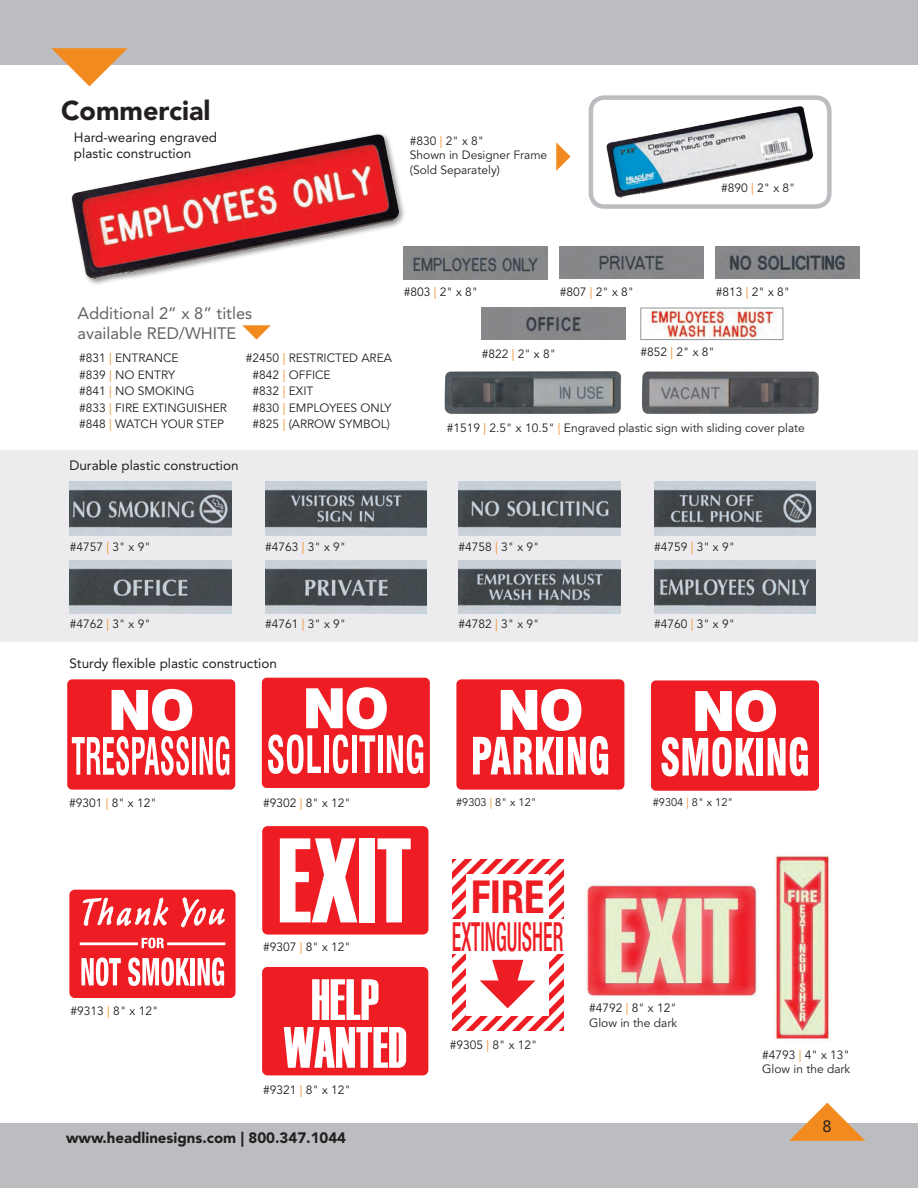
<style>
.page{position:relative;width:918px;height:1188px;background:#fff}
.page>*{position:absolute;margin:0;border:0;box-sizing:border-box;transform-origin:0 0}
.t1{font:700 condensed 45.6px "Helvetica Neue LT Std";color:#ee1d23;scale:.91 1}
.t2{font:500 condensed 40.2px "Helvetica Neue LT Std";color:#ee1d23;scale:.49 1}
.t3{font:900 27px "Avenir LT Std";color:#231f20}
.t4{font:16.5px "Avenir LT Std";color:#636366}
.t5{font:16.5px "Avenir LT Std";color:#231f20}
.t6{font:900 15px "Avenir LT Std";color:#231f20}
.t7{font:13.5px/16.5px "Avenir LT Std";color:#231f20}
.t8{font:12px/14.4px "Avenir LT Std";color:#231f20}
.t9{font:10.95px "Avenir LT Std";color:#231f20}
.s1{color:#f28a20}
</style>
<div class="page">
<div style="left:0;top:0;width:918px;height:64px;background:#bcbdc0"></div>
<div style="left:0;top:1124px;width:918px;height:64px;background:#bcbdc0"></div>
<div style="left:0;top:450px;width:918px;height:192px;background:#ececee"></div>
<svg style="left:789px;top:1103px;width:76px;height:38px"></svg>
<svg style="left:51px;top:48px;width:77px;height:38px"></svg>
<img style="left:71px;top:134px;width:333px;height:151px">
<img style="left:650px;top:310px;width:126px;height:28px">
<div style="left:640px;top:308px;width:143px;height:32px;border:1px solid #939598"></div>
<img style="left:482px;top:308px;width:143px;height:32px">
<img style="left:560px;top:246px;width:144px;height:33px">
<img style="left:716px;top:246px;width:143px;height:33px">
<div style="left:589px;top:95px;width:243px;height:114px;border:4px solid #bcbdc0;border-radius:14px"></div>
<img style="left:606px;top:106px;width:208px;height:92px">
<img style="left:404px;top:246px;width:144px;height:34px">
<img style="left:444px;top:371px;width:178px;height:43px">
<img style="left:642px;top:371px;width:177px;height:43px">
<svg style="left:242px;top:325px;width:29px;height:15px"></svg>
<svg style="left:556px;top:142px;width:15px;height:29px"></svg>
<div style="left:651px;top:680px;width:168px;height:111px;background:#ee1d23;border-radius:5px"></div>
<svg style="left:662px;top:690px;width:146px;height:86px"></svg>
<div style="left:262px;top:678px;width:168px;height:110px;background:#ee1d23;border-radius:5px"></div>
<svg style="left:306px;top:687px;width:81px;height:42px"></svg>
<svg style="left:268px;top:735px;width:53px;height:39px"></svg>
<div style="left:324px;top:735px;width:5px;height:38px;background:#fff"></div>
<svg style="left:333px;top:735px;width:15px;height:39px"></svg>
<div style="left:352px;top:735px;width:5px;height:38px;background:#fff"></div>
<svg style="left:359px;top:735px;width:16px;height:38px"></svg>
<div style="left:378px;top:735px;width:5px;height:38px;background:#fff"></div>
<svg style="left:387px;top:735px;width:36px;height:39px"></svg>
<svg style="left:621px;top:679px;width:4px;height:111px"></svg>
<div style="left:456px;top:679px;width:168px;height:111px;background:#ee1d23;border-radius:5px"></div>
<svg style="left:473px;top:689px;width:135px;height:86px"></svg>
<svg style="left:232px;top:679px;width:4px;height:111px"></svg>
<div style="left:67px;top:679px;width:168px;height:111px;background:#ee1d23;border-radius:5px"></div>
<svg style="left:72px;top:689px;width:120px;height:87px"></svg>
<hr style="left:192px;top:737px;width:4px;height:38px;background:#fff">
<svg style="left:200px;top:736px;width:29px;height:40px"></svg>
<svg style="left:452px;top:859px;width:112px;height:172px"></svg>
<div style="left:262px;top:967px;width:166px;height:108px;background:#ee1d23;border-radius:5px"></div>
<svg style="left:312px;top:979px;width:67px;height:41px"></svg>
<svg style="left:284px;top:1027px;width:122px;height:41px"></svg>
<div style="left:262px;top:826px;width:166px;height:109px;background:#ee1d23;border-radius:5px"></div>
<svg style="left:280px;top:838px;width:77px;height:84px"></svg>
<div style="left:359px;top:838px;width:16px;height:84px;background:#fff"></div>
<svg style="left:378px;top:838px;width:33px;height:84px"></svg>
<img style="left:586px;top:884px;width:172px;height:113px">
<img style="left:775px;top:853px;width:56px;height:186px">
<div style="left:69px;top:890px;width:167px;height:108px;background:#ee1d23;border-radius:5px"></div>
<svg style="left:81px;top:958px;width:40px;height:28px"></svg>
<svg style="left:128px;top:958px;width:61px;height:28px"></svg>
<hr style="left:191px;top:958px;width:4px;height:27px;background:#fff">
<svg style="left:198px;top:958px;width:26px;height:28px"></svg>
<svg style="left:142px;top:938px;width:22px;height:10px"></svg>
<hr style="left:167px;top:942px;width:58px;height:3px;background:#fff">
<hr style="left:80px;top:942px;width:58px;height:3px;background:#fff">
<svg style="left:83px;top:897px;width:85px;height:29px"></svg>
<svg style="left:181px;top:897px;width:44px;height:31px"></svg>
<img style="left:70px;top:482px;width:161px;height:53px">
<img style="left:459px;top:482px;width:161px;height:53px">
<img style="left:654px;top:482px;width:162px;height:53px">
<img style="left:265px;top:482px;width:162px;height:53px">
<img style="left:70px;top:560px;width:161px;height:54px">
<img style="left:459px;top:560px;width:161px;height:54px">
<img style="left:654px;top:560px;width:162px;height:54px">
<img style="left:265px;top:560px;width:162px;height:54px">
<p class="t3" style="left:61px;top:95px;width:151px">Commercial</p>
<p class="t7" style="left:74px;top:129px;width:145px">Hard-wearing engraved plastic construction</p>
<p class="t8" style="left:410px;top:134px;width:76px">#830 <span class="s1">|</span> 2" x 8"</p>
<p class="t8" style="left:410px;top:148px;width:139px">Shown in Designer Frame (Sold Separately)</p>
<p class="t8" style="left:721px;top:181px;width:76px">#890 <span class="s1">|</span> 2" x 8"</p>
<p class="t4" style="left:77px;top:304px;width:176px">Additional 2” x 8” titles</p>
<p class="t4" style="left:77px;top:323px;width:160px">available RED/WHITE</p>
<p class="t8" style="left:79px;top:351px;width:101px">#831 <span class="s1">|</span> ENTRANCE</p>
<p class="t8" style="left:79px;top:368px;width:97px">#839 <span class="s1">|</span> NO ENTRY</p>
<p class="t8" style="left:79px;top:384px;width:117px">#841 <span class="s1">|</span> NO SMOKING</p>
<p class="t8" style="left:79px;top:401px;width:149px">#833 <span class="s1">|</span> FIRE EXTINGUISHER</p>
<p class="t8" style="left:79px;top:417px;width:147px">#848 <span class="s1">|</span> WATCH YOUR STEP</p>
<p class="t8" style="left:246px;top:351px;width:148px">#2450 <span class="s1">|</span> RESTRICTED AREA</p>
<p class="t8" style="left:253px;top:368px;width:80px">#842 <span class="s1">|</span> OFFICE</p>
<p class="t8" style="left:253px;top:384px;width:62px">#832 <span class="s1">|</span> EXIT</p>
<p class="t8" style="left:253px;top:401px;width:140px">#830 <span class="s1">|</span> EMPLOYEES ONLY</p>
<p class="t8" style="left:253px;top:417px;width:139px">#825 <span class="s1">|</span> (ARROW SYMBOL)</p>
<p class="t7" style="left:69px;top:457px;width:171px">Durable plastic construction</p>
<p class="t8" style="left:404px;top:285px;width:76px">#803 <span class="s1">|</span> 2" x 8"</p>
<p class="t8" style="left:560px;top:285px;width:76px">#807 <span class="s1">|</span> 2" x 8"</p>
<p class="t8" style="left:716px;top:285px;width:76px">#813 <span class="s1">|</span> 2" x 8"</p>
<p class="t8" style="left:482px;top:347px;width:76px">#822 <span class="s1">|</span> 2" x 8"</p>
<p class="t8" style="left:640px;top:345px;width:76px">#852 <span class="s1">|</span> 2" x 8"</p>
<p class="t8" style="left:447px;top:421px;width:360px">#1519 <span class="s1">|</span> 2.5" x 10.5" <span class="s1">|</span> Engraved plastic sign with sliding cover plate</p>
<p class="t8" style="left:70px;top:540px;width:82px">#4757 <span class="s1">|</span> 3" x 9"</p>
<p class="t8" style="left:265px;top:540px;width:82px">#4763 <span class="s1">|</span> 3" x 9"</p>
<p class="t8" style="left:654px;top:540px;width:82px">#4759 <span class="s1">|</span> 3" x 9"</p>
<p class="t8" style="left:459px;top:540px;width:82px">#4758 <span class="s1">|</span> 3" x 9"</p>
<p class="t8" style="left:70px;top:617px;width:82px">#4762 <span class="s1">|</span> 3" x 9"</p>
<p class="t8" style="left:459px;top:617px;width:82px">#4782 <span class="s1">|</span> 3" x 9"</p>
<p class="t8" style="left:654px;top:617px;width:82px">#4760 <span class="s1">|</span> 3" x 9"</p>
<p class="t8" style="left:265px;top:617px;width:82px">#4761 <span class="s1">|</span> 3" x 9"</p>
<p class="t7" style="left:69px;top:655px;width:209px">Sturdy flexible plastic construction</p>
<p class="t8" style="left:69px;top:796px;width:89px">#9301 <span class="s1">|</span> 8" x 12"</p>
<p class="t9" style="left:456px;top:796px;width:82px">#9303 <span class="s1">|</span> 8" x 12"</p>
<p class="t8" style="left:263px;top:796px;width:89px">#9302 <span class="s1">|</span> 8" x 12"</p>
<p class="t9" style="left:653px;top:796px;width:82px">#9304 <span class="s1">|</span> 8" x 12"</p>
<p class="t8" style="left:71px;top:1004px;width:89px">#9313 <span class="s1">|</span> 8" x 12"</p>
<p class="t8" style="left:263px;top:940px;width:89px">#9307 <span class="s1">|</span> 8" x 12"</p>
<p class="t8" style="left:263px;top:1083px;width:89px">#9321 <span class="s1">|</span> 8" x 12"</p>
<p class="t6" style="left:66px;top:1129px;width:282px">www.headlinesigns.com | 800.347.1044</p>
<p class="t1" style="left:471px;top:870px;width:82px">FIRE</p>
<p class="t2" style="left:452px;top:913px;width:229px">EXTINGUISHER</p>
<p class="t8" style="left:450px;top:1038px;width:89px">#9305 <span class="s1">|</span> 8" x 12"</p>
<p class="t8" style="left:589px;top:1001px;width:89px">#4792 <span class="s1">|</span> 8" x 12"</p>
<p class="t8" style="left:589px;top:1016px;width:90px">Glow in the dark</p>
<p class="t8" style="left:762px;top:1048px;width:89px">#4793 <span class="s1">|</span> 4" x 13"</p>
<p class="t8" style="left:762px;top:1062px;width:90px">Glow in the dark</p>
<p class="t5" style="left:823px;top:1117px;width:11px">8</p>
</div>
